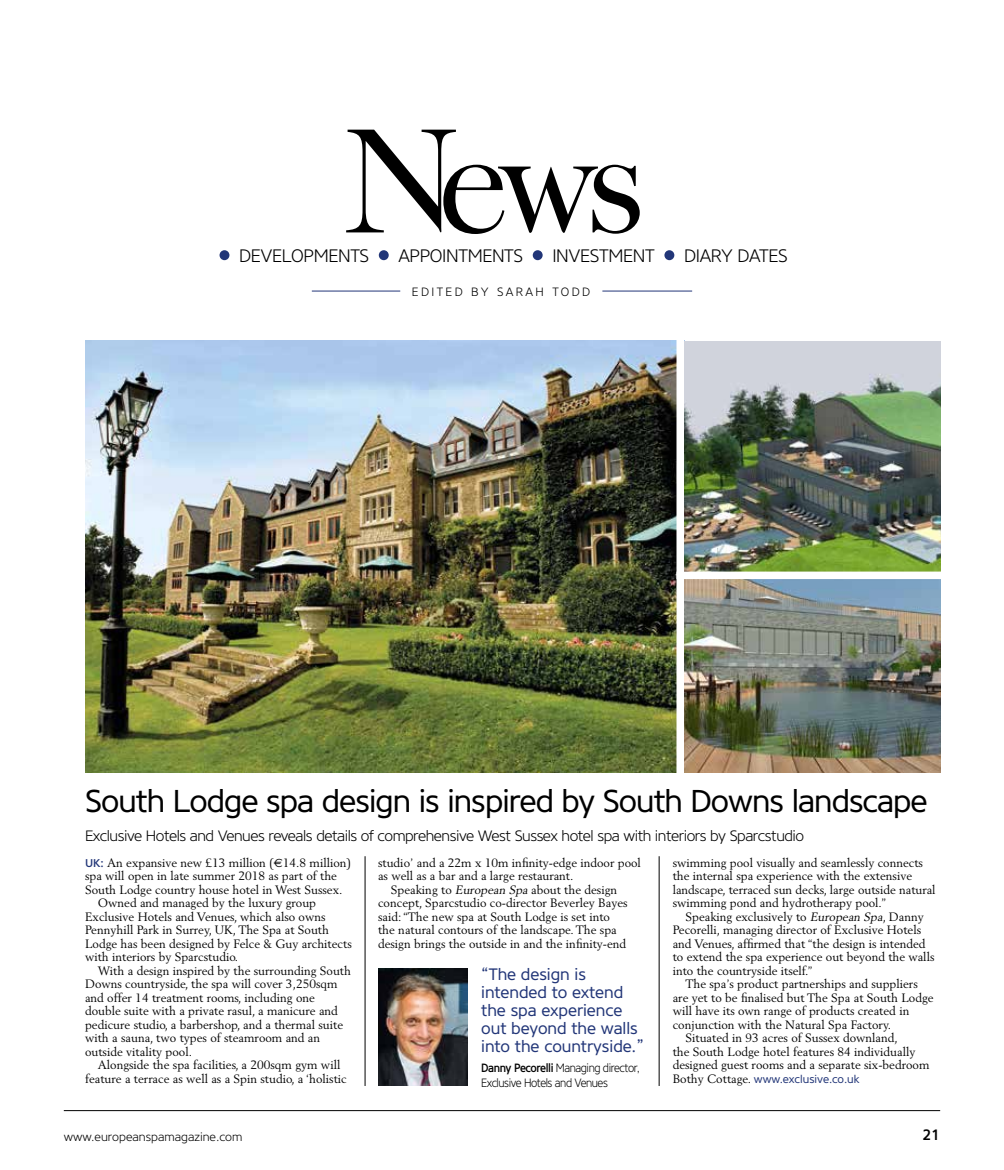
<style>
.page{position:relative;width:1004px;height:1170px;background:#fff}
.page>*{position:absolute;margin:0;border:0;box-sizing:border-box;transform-origin:0 0}
.t1{font:300 142.5px "Baskerville Serial";color:#000}
.t2{font:31.5px "Core Sans N45";letter-spacing:-.03em;color:#000}
.t3{font:300 18px "Core Sans N35";letter-spacing:-.02em;color:#000}
.t4{font:16.5px/18px "Core Sans N45";letter-spacing:-.005em;color:#223678}
.t5{font:300 15px "Core Sans N35";letter-spacing:-.03em;color:#000}
.t6{font:500 15px "Core Sans N55";color:#000}
.t7{font:12px/13.5px "Berling";color:#000}
.t8{font:300 12px/15px "Core Sans N35";letter-spacing:-.04em;color:#000;scale:.9 1}
.t9{font:300 12px "Core Sans N35";letter-spacing:-.01em;color:#000}
.t10{font:300 12px "Core Sans N35";letter-spacing:.2em;color:#000}
.t11{font:11.25px "Core Sans N45";color:#223678}
.s1{font-style:italic}
.s2{font-family:"Core Sans N55";font-weight:500;font-size:11.25px;color:#223678}
.s3{font-family:"Euro Sans"}
.s4{font-family:"Berling";font-size:12px;color:#000}
.s5{font-family:"Core Sans N55";font-weight:500}
</style>
<div class="page">
<hr style="left:64px;top:1110px;width:876px;height:1px;background:#000">
<div style="left:219px;top:250px;width:10px;height:10px;background:#223678;border-radius:50%"></div>
<div style="left:379px;top:250px;width:10px;height:10px;background:#223678;border-radius:50%"></div>
<div style="left:532px;top:250px;width:10px;height:10px;background:#223678;border-radius:50%"></div>
<div style="left:664px;top:250px;width:10px;height:10px;background:#223678;border-radius:50%"></div>
<hr style="left:602px;top:291px;width:90px;height:1px;background:#223678">
<hr style="left:312px;top:291px;width:88px;height:1px;background:#223678">
<img style="left:85px;top:340px;width:600px;height:432px">
<hr style="left:365px;top:856px;width:1px;height:229px;background:#000">
<hr style="left:659px;top:856px;width:1px;height:229px;background:#000">
<img style="left:378px;top:968px;width:89px;height:117px">
<img style="left:684px;top:341px;width:256px;height:431px">
<div style="left:676px;top:328px;width:8px;height:451px;background:#fff"></div>
<div style="left:676px;top:571px;width:276px;height:8px;background:#fff"></div>
<h1 class="t1" style="left:344px;top:95px;width:117px">N</h1>
<h3 class="t3" style="left:398px;top:244px;width:126px">APPOINTMENTS</h3>
<h1 class="t1" style="left:438px;top:95px;width:208px">ews</h1>
<h3 class="t3" style="left:552px;top:244px;width:104px">INVESTMENT</h3>
<h3 class="t3" style="left:684px;top:244px;width:105px">DIARY DATES</h3>
<p class="t10" style="left:412px;top:283px;width:180px">EDITED BY SARAH TODD</p>
<h3 class="t3" style="left:239px;top:244px;width:131px">DEVELOPMENTS</h3>
<h2 class="t2" style="left:85px;top:780px;width:844px">South Lodge spa design is inspired by South Downs landscape</h2>
<p class="t5" style="left:85px;top:825px;width:720px">Exclusive Hotels and Venues reveals details of comprehensive West Sussex hotel spa with interiors by Sparcstudio</p>
<p class="t7" style="left:378px;top:855px;width:264px">studio’ and a 22m x 10m infinity-edge indoor pool</p>
<p class="t7" style="left:378px;top:868px;width:197px">as well as a bar and a large restaurant.</p>
<p class="t7" style="left:391px;top:882px;width:228px">Speaking to <span class="s1">European Spa</span> about the design</p>
<p class="t7" style="left:378px;top:895px;width:251px">concept, Sparcstudio co-director Beverley Bayes</p>
<p class="t7" style="left:378px;top:909px;width:233px">said: “The new spa at South Lodge is set into</p>
<p class="t7" style="left:378px;top:922px;width:240px">the natural contours of the landscape. The spa</p>
<p class="t7" style="left:378px;top:936px;width:250px">design brings the outside in and the infinity-end</p>
<p class="t7" style="left:85px;top:855px;width:267px"><span class="s2">UK:</span> An expansive new £13 million (<span class="s3">E</span>14.8 million)</p>
<p class="t7" style="left:85px;top:868px;width:253px">spa will open in late summer 2018 as part of the</p>
<p class="t7" style="left:85px;top:882px;width:259px">South Lodge country house hotel in West Sussex.</p>
<p class="t7" style="left:98px;top:895px;width:220px">Owned and managed by the luxury group</p>
<p class="t7" style="left:85px;top:909px;width:242px">Exclusive Hotels and Venues, which also owns</p>
<p class="t7" style="left:85px;top:922px;width:245px">Pennyhill Park in Surrey, UK, The Spa at South</p>
<p class="t7" style="left:85px;top:936px;width:268px">Lodge has been designed by Felce &amp; Guy architects</p>
<p class="t7" style="left:85px;top:949px;width:155px">with interiors by Sparcstudio.</p>
<p class="t7" style="left:98px;top:963px;width:255px">With a design inspired by the surrounding South</p>
<p class="t7" style="left:85px;top:976px;width:254px">Downs countryside, the spa will cover 3,250sqm</p>
<p class="t7" style="left:85px;top:990px;width:231px">and offer 14 treatment rooms, including one</p>
<p class="t7" style="left:85px;top:1003px;width:254px">double suite with a private rasul, a manicure and</p>
<p class="t7" style="left:85px;top:1017px;width:259px">pedicure studio, a barbershop, and a thermal suite</p>
<p class="t7" style="left:85px;top:1030px;width:236px">with a sauna, two types of steamroom and an</p>
<p class="t7" style="left:85px;top:1044px;width:108px">outside vitality pool.</p>
<p class="t7" style="left:98px;top:1057px;width:244px">Alongside the spa facilities, a 200sqm gym will</p>
<p class="t7" style="left:85px;top:1071px;width:263px">feature a terrace as well as a Spin studio, a ‘holistic</p>
<p class="t7" style="left:672px;top:855px;width:264px">swimming pool visually and seamlessly connects the internal spa experience with the extensive landscape, terraced sun decks, large outside natural swimming pond and hydrotherapy pool.”</p>
<p class="t7" style="left:672px;top:909px;width:263px;text-indent:13px">Speaking exclusively to <span class="s1">European Spa</span>, Danny Pecorelli, managing director of Exclusive Hotels and Venues, affirmed that “the design is intended to extend the spa experience out beyond the walls into the countryside itself.”</p>
<p class="t7" style="left:685px;top:976px;width:234px">The spa’s product partnerships and suppliers</p>
<p class="t7" style="left:672px;top:990px;width:262px">are yet to be finalised but The Spa at South Lodge</p>
<p class="t7" style="left:672px;top:1003px;width:238px">will have its own range of products created in</p>
<p class="t7" style="left:672px;top:1017px;width:220px">conjunction with the Natural Spa Factory.</p>
<p class="t7" style="left:685px;top:1030px;width:214px">Situated in 93 acres of Sussex downland,</p>
<p class="t7" style="left:672px;top:1044px;width:244px">the South Lodge hotel features 84 individually</p>
<p class="t7" style="left:672px;top:1057px;width:258px">designed guest rooms and a separate six-bedroom</p>
<p class="t11" style="left:672px;top:1071px;width:188px"><span class="s4">Bothy Cottage.</span> www.exclusive.co.uk</p>
<h3 class="t4" style="left:481px;top:965px;width:164px">“The design is intended to extend the spa experience out beyond the walls into the countryside.”</h3>
<p class="t8" style="left:481px;top:1059px;width:178px"><span class="s5">Danny Pecorelli</span> Managing director,<br>Exclusive Hotels and Venues</p>
<p class="t9" style="left:64px;top:1128px;width:180px">www.europeanspamagazine.com</p>
<p class="t6" style="left:922px;top:1124px;width:19px">21</p>
</div>
